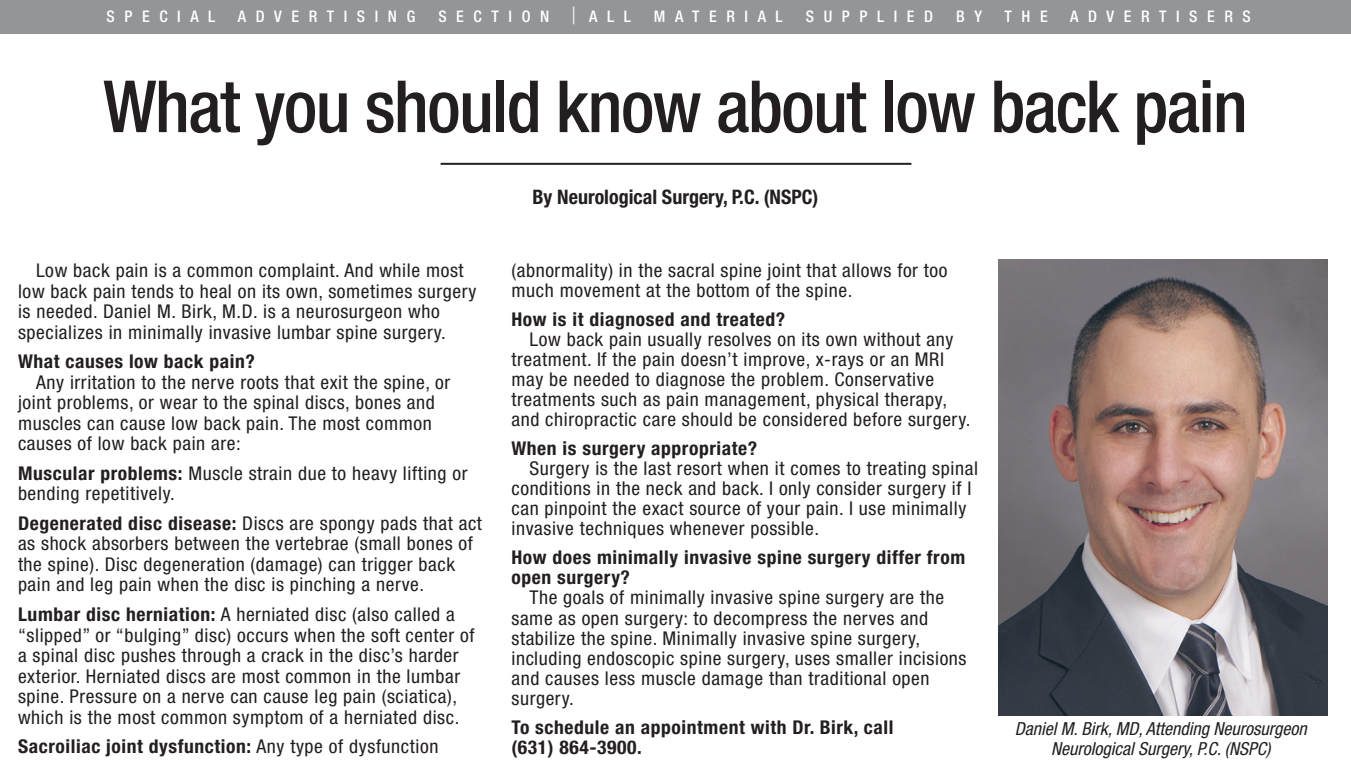
<style>
.page{position:relative;width:1351px;height:781px;background:#fff}
.page>*{position:absolute;margin:0;border:0;box-sizing:border-box;transform-origin:0 0}
.t1{font:500 condensed 72px "Helvetica Neue LT Std";letter-spacing:-.02em;color:#231f20}
.t2{font:700 condensed 20px "Helvetica Neue LT Std";color:#231f20}
.t3{font:condensed 19px/20.4px "Helvetica Neue LT Std";letter-spacing:.03em;color:#231f20}
.t4{font:700 condensed 19px/20px "Helvetica Neue LT Std";letter-spacing:.03em;color:#231f20}
.t5{font:italic condensed 18px "Helvetica Neue LT Std";color:#231f20}
.t6{font:500 condensed 16px "Helvetica Neue LT Std";letter-spacing:.6em;color:#fff}
.s1{font-size:24px}
.s2{font-weight:700}
.s3{font-weight:400}
</style>
<div class="page">
<hr style="left:441px;top:163px;width:470px;height:2px;background:#231f20">
<div style="left:0;top:0;width:1351px;height:33px;background:#939598"></div>
<img style="left:998px;top:259px;width:330px;height:456px">
<p class="t6" style="left:107px;top:7px;width:110px">SPECIAL</p>
<p class="t6" style="left:238px;top:7px;width:179px">ADVERTISING</p>
<p class="t6" style="left:438px;top:7px;width:194px">SECTION <span class="s1">|</span> ALL</p>
<p class="t6" style="left:654px;top:7px;width:130px">MATERIAL</p>
<p class="t6" style="left:806px;top:7px;width:129px">SUPPLIED</p>
<p class="t6" style="left:956px;top:7px;width:27px">B Y</p>
<p class="t6" style="left:1004px;top:7px;width:45px">THE</p>
<p class="t6" style="left:1070px;top:7px;width:182px">ADVERTISERS</p>
<p class="t1" style="left:103px;top:64px;width:1146px">What you should know about low back pain</p>
<p class="t3" style="left:18px;top:260px;width:460px;text-indent:18px">Low back pain is a common complaint. And while most low back pain tends to heal on its own, sometimes surgery is needed. Daniel M. Birk, M.D. is a neurosurgeon who specializes in minimally invasive lumbar spine surgery.</p>
<p class="t4" style="left:18px;top:351px;width:239px">What causes low back pain?</p>
<p class="t3" style="left:18px;top:372px;width:434px;text-indent:18px">Any irritation to the nerve roots that exit the spine, or joint problems, or wear to the spinal discs, bones and muscles can cause low back pain. The most common causes of low back pain are:</p>
<p class="t3" style="left:18px;top:463px;width:451px"><span class="s2">Muscular problems:</span> Muscle strain due to heavy lifting or bending repetitively.</p>
<p class="t3" style="left:18px;top:513px;width:465px"><span class="s2">Degenerated disc disease:</span> Discs are spongy pads that act as shock absorbers between the vertebrae (small bones of the spine). Disc degeneration (damage) can trigger back pain and leg pain when the disc is pinching a nerve.</p>
<p class="t3" style="left:18px;top:604px;width:458px"><span class="s2">Lumbar disc herniation:</span> A herniated disc (also called a “slipped” or “bulging” disc) occurs when the soft center of a spinal disc pushes through a crack in the disc’s harder exterior. Herniated discs are most common in the lumbar spine. Pressure on a nerve can cause leg pain (sciatica), which is the most common symptom of a herniated disc.</p>
<p class="t4" style="left:18px;top:736px;width:422px">Sacroiliac joint dysfunction: <span class="s3">Any type of dysfunction</span></p>
<p class="t2" style="left:532px;top:184px;width:288px">By Neurological Surgery, P.C. (NSPC)</p>
<p class="t3" style="left:511px;top:260px;width:438px">(abnormality) in the sacral spine joint that allows for too much movement at the bottom of the spine.</p>
<p class="t4" style="left:511px;top:309px;width:275px">How is it diagnosed and treated?</p>
<p class="t3" style="left:511px;top:329px;width:460px;text-indent:18px">Low back pain usually resolves on its own without any treatment. If the pain doesn’t improve, x-rays or an MRI may be needed to diagnose the problem. Conservative treatments such as pain management, physical therapy, and chiropractic care should be considered before surgery.</p>
<p class="t4" style="left:511px;top:438px;width:247px">When is surgery appropriate?</p>
<p class="t3" style="left:511px;top:458px;width:468px;text-indent:18px">Surgery is the last resort when it comes to treating spinal conditions in the neck and back. I only consider surgery if I can pinpoint the exact source of your pain. I use minimally invasive techniques whenever possible.</p>
<p class="t4" style="left:511px;top:547px;width:455px">How does minimally invasive spine surgery differ from open surgery?</p>
<p class="t3" style="left:511px;top:587px;width:457px;text-indent:18px">The goals of minimally invasive spine surgery are the same as open surgery: to decompress the nerves and stabilize the spine. Minimally invasive spine surgery, including endoscopic spine surgery, uses smaller incisions and causes less muscle damage than traditional open surgery.</p>
<p class="t4" style="left:511px;top:716px;width:383px">To schedule an appointment with Dr. Birk, call</p>
<p class="t4" style="left:511px;top:736px;width:132px">(631) 864-3900.</p>
<p class="t5" style="left:1015px;top:717px;width:293px">Daniel M. Birk, MD, Attending Neurosurgeon</p>
<p class="t5" style="left:1051px;top:737px;width:221px">Neurological Surgery, P.C. (NSPC)</p>
</div>
